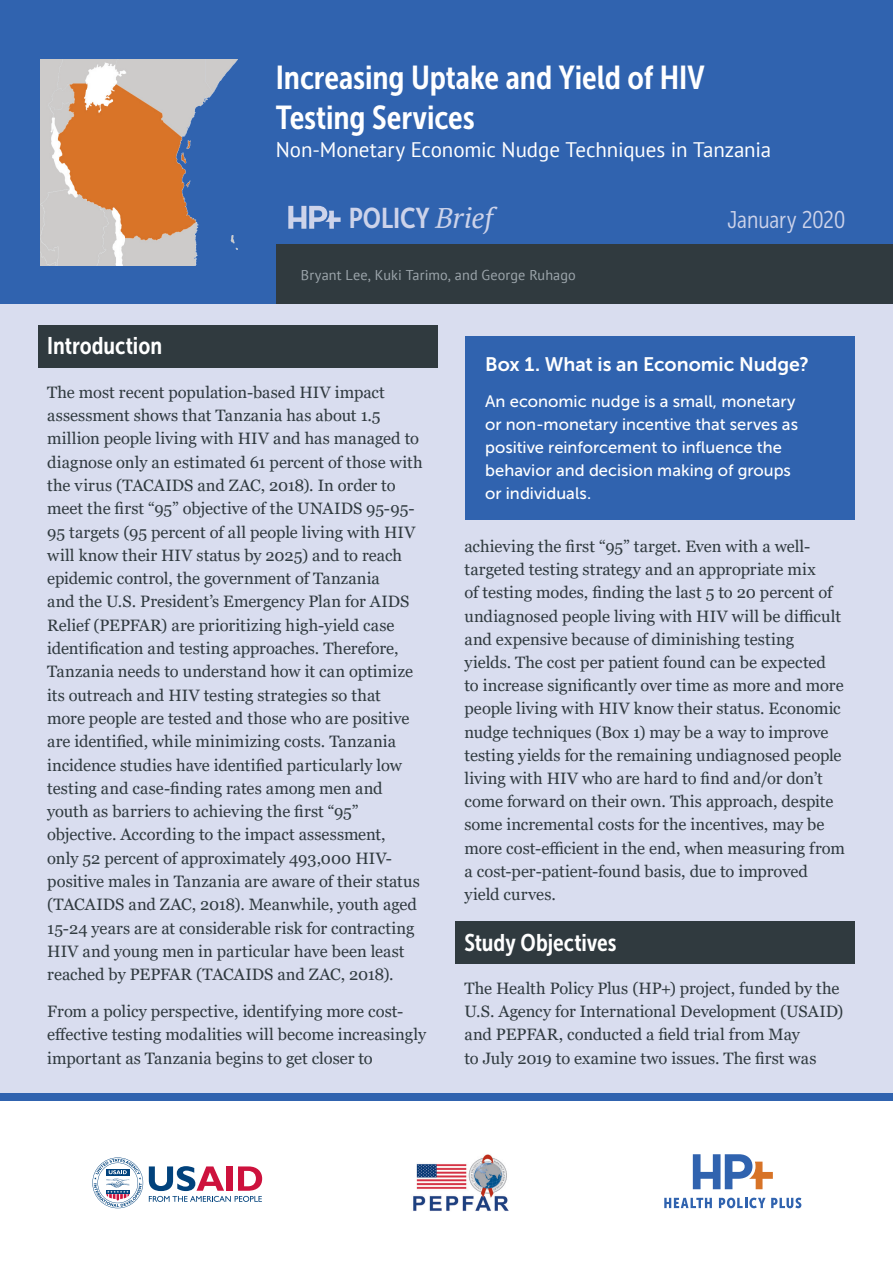
<style>
.page{position:relative;width:893px;height:1263px;background:#fff}
.page>*{position:absolute;margin:0;border:0;box-sizing:border-box;transform-origin:0 0}
.t1{font:33px/39.6px "Museo Sans Cond 700";letter-spacing:-.005em;color:#fff}
.t2{font:28.5px "Museo Sans Cond 700";color:#cdd3ea}
.Date{font:24.15px "Museo Sans Cond 300";letter-spacing:-.005em;color:#cdd3ea}
.t3{font:24px "Museo Sans Cond 700";color:#fff}
.Subtitle{font:21px "PT Sans";letter-spacing:-.005em;color:#fff}
.Box_Copy_Header{font:19.5px "Museo Sans 700";letter-spacing:-.005em;color:#fff}
.Body{font:16.5px/23.2px "Georgia";color:#303a3f}
.Box_Copy{font:16.5px/23px "Museo Sans 500";color:#fff}
.Authors{font:14.25px "PT Sans";letter-spacing:.01em;color:#9da6ac}
.s1{font-family:"PT Serif";font-style:italic}
</style>
<div class="page">
<div style="left:0;top:24px;width:893px;height:1069px;background:#d9ddef"></div>
<div style="left:0;top:0;width:893px;height:304px;background:#3063af"></div>
<div style="left:276px;top:245px;width:617px;height:59px;background:#303a3f"></div>
<img style="left:40px;top:59px;width:198px;height:206px">
<div style="left:0;top:1093px;width:893px;height:8px;background:#3063af"></div>
<svg style="left:693px;top:1154px;width:80px;height:35px"></svg>
<svg style="left:664px;top:1198px;width:48px;height:10px"></svg>
<svg style="left:719px;top:1197px;width:46px;height:11px"></svg>
<svg style="left:771px;top:1197px;width:30px;height:11px"></svg>
<svg style="left:149px;top:1166px;width:113px;height:36px"></svg>
<svg style="left:92px;top:1157px;width:51px;height:51px"></svg>
<img style="left:413px;top:1154px;width:96px;height:57px">
<div style="left:38px;top:326px;width:399px;height:42px;background:#303a3f"></div>
<div style="left:455px;top:922px;width:400px;height:42px;background:#303a3f"></div>
<svg style="left:288px;top:206px;width:53px;height:23px"></svg>
<div style="left:465px;top:336px;width:390px;height:183px;background:#3063af"></div>
<p class="t1" style="left:276px;top:58px;width:430px">Increasing Uptake and Yield of HIV<br>Testing Services</p>
<p class="Subtitle" style="left:276px;top:136px;width:497px">Non-Monetary Economic Nudge Techniques in Tanzania</p>
<p class="t2" style="left:349px;top:203px;width:146px">POLICY <span class="s1">Brief</span></p>
<p class="Date" style="left:727px;top:207px;width:120px">January 2020</p>
<p class="Authors" style="left:301px;top:266px;width:276px">Bryant Lee, Kuki Tarimo, and George Ruhago</p>
<h1 class="t3" style="left:47px;top:333px;width:116px">Introduction</h1>
<p class="Body" style="left:47px;top:381px;width:377px">The most recent population-based HIV impact assessment shows that Tanzania has about 1.5 million people living with HIV and has managed to diagnose only an estimated 61 percent of those with the virus (TACAIDS and ZAC, 2018). In order to meet the first “95” objective of the UNAIDS 95-95- 95 targets (95 percent of all people living with HIV will know their HIV status by 2025) and to reach epidemic control, the government of Tanzania<br>and the U.S. President’s Emergency Plan for AIDS Relief (PEPFAR) are prioritizing high-yield case identification and testing approaches. Therefore, Tanzania needs to understand how it can optimize its outreach and HIV testing strategies so that<br>more people are tested and those who are positive are identified, while minimizing costs. Tanzania incidence studies have identified particularly low testing and case-finding rates among men and youth as barriers to achieving the first “95” objective. According to the impact assessment,<br>only 52 percent of approximately 493,000 HIV&shy;positive males in Tanzania are aware of their status (TACAIDS and ZAC, 2018). Meanwhile, youth aged 15-24 years are at considerable risk for contracting HIV and young men in particular have been least reached by PEPFAR (TACAIDS and ZAC, 2018).</p>
<p class="Body" style="left:47px;top:1000px;width:380px">From a policy perspective, identifying more cost&shy;effective testing modalities will become increasingly important as Tanzania begins to get closer to</p>
<p class="Box_Copy_Header" style="left:485px;top:353px;width:325px">Box 1. What is an Economic Nudge?</p>
<p class="Box_Copy" style="left:485px;top:390px;width:314px">An economic nudge is a small, monetary or non-monetary incentive that serves as positive reinforcement to influence the behavior and decision making of groups or individuals.</p>
<p class="Body" style="left:464px;top:535px;width:382px">achieving the first “95” target. Even with a well&shy;targeted testing strategy and an appropriate mix<br>of testing modes, finding the last 5 to 20 percent of undiagnosed people living with HIV will be difficult and expensive because of diminishing testing yields. The cost per patient found can be expected<br>to increase significantly over time as more and more people living with HIV know their status. Economic nudge techniques (Box 1) may be a way to improve testing yields for the remaining undiagnosed people living with HIV who are hard to find and/or don’t come forward on their own. This approach, despite some incremental costs for the incentives, may be more cost-efficient in the end, when measuring from a cost-per-patient-found basis, due to improved yield curves.</p>
<h1 class="t3" style="left:464px;top:929px;width:154px">Study Objectives</h1>
<p class="Body" style="left:464px;top:977px;width:380px">The Health Policy Plus (HP+) project, funded by the U.S. Agency for International Development (USAID) and PEPFAR, conducted a field trial from May<br>to July 2019 to examine two issues. The first was</p>
</div>
